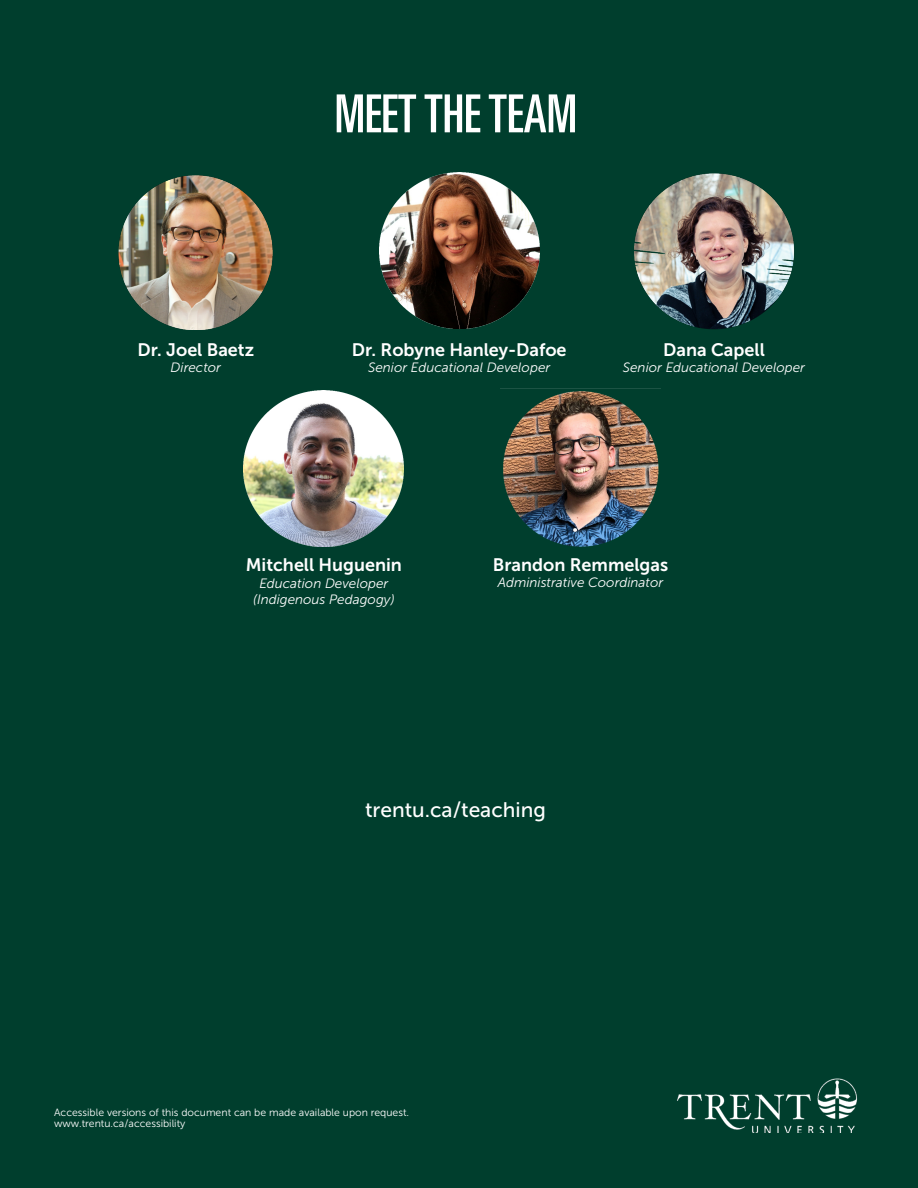
<style>
.page{position:relative;width:918px;height:1188px;background:#003e2d}
.page>*{position:absolute;margin:0;border:0;box-sizing:border-box;transform-origin:0 0}
.t1{font:ultra-condensed 52.5px "Univers";color:#fff}
.t2{font:21px "Museo Sans 500";color:#fff}
.t3{font:18px "Museo Sans 700";color:#fff}
.t4{font:italic 13.5px "Museo Sans 300";color:#fff}
.t5{font:10.5px "Museo Sans 300";color:#fff}
</style>
<div class="page">
<img style="left:677px;top:1078px;width:181px;height:55px">
<img style="left:634px;top:173px;width:160px;height:156px">
<img style="left:379px;top:173px;width:160px;height:156px">
<img style="left:503px;top:391px;width:156px;height:156px">
<img style="left:244px;top:391px;width:160px;height:156px">
<img style="left:118px;top:175px;width:155px;height:154px">
<p class="t1" style="left:335px;top:84px;width:244px">MEET THE TEAM</p>
<p class="t3" style="left:138px;top:340px;width:118px">Dr. Joel Baetz</p>
<p class="t4" style="left:171px;top:360px;width:52px">Director</p>
<p class="t3" style="left:352px;top:340px;width:216px">Dr. Robyne Hanley-Dafoe</p>
<p class="t4" style="left:368px;top:360px;width:184px">Senior Educational Developer</p>
<p class="t3" style="left:663px;top:340px;width:103px">Dana Capell</p>
<p class="t4" style="left:623px;top:360px;width:184px">Senior Educational Developer</p>
<p class="t3" style="left:246px;top:555px;width:158px">Mitchell Huguenin</p>
<p class="t4" style="left:259px;top:576px;width:131px">Education Developer</p>
<p class="t4" style="left:253px;top:592px;width:143px">(Indigenous Pedagogy)</p>
<p class="t3" style="left:493px;top:555px;width:177px">Brandon Remmelgas</p>
<p class="t4" style="left:498px;top:575px;width:167px">Administrative Coordinator</p>
<p class="t2" style="left:365px;top:798px;width:182px">trentu.ca/teaching</p>
<p class="t5" style="left:54px;top:1107px;width:357px">Accessible versions of this document can be made available upon request.</p>
<p class="t5" style="left:54px;top:1118px;width:133px">www.trentu.ca/accessibility</p>
</div>
